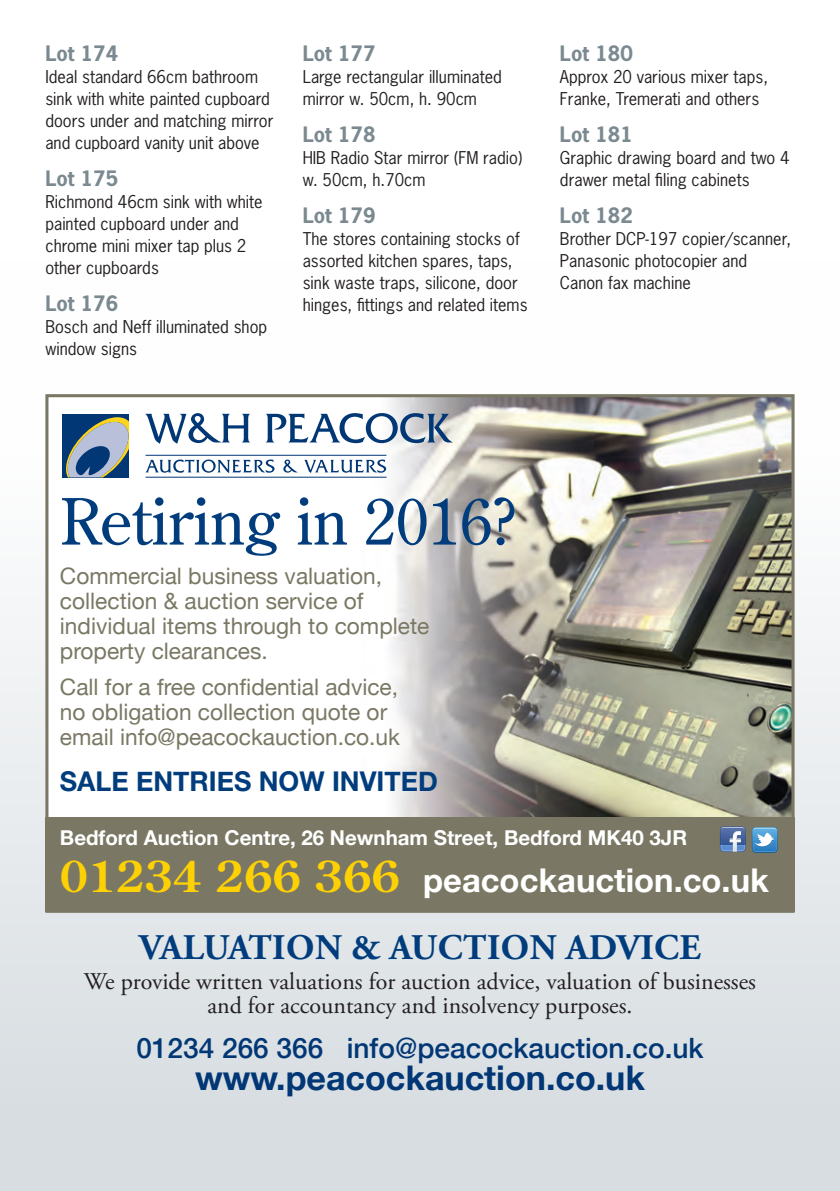
<style>
.page{position:relative;width:840px;height:1191px;background:#fff}
.page>*{position:absolute;margin:0;border:0;box-sizing:border-box;transform-origin:0 0}
.t1{font:63.6px "Century Old Style Std";color:#013d7d}
.Subtitle{font:700 36px "Adobe Garamond Pro";letter-spacing:.015em;color:#013d7d}
.Main_Paragraph{font:700 34px "Helvetica Neue";color:#013775}
.image_number{font:700 32.8px "Helvetica Neue";color:#fff}
.Main_Paragraph-2{font:500 28px "Helvetica Neue";color:#013775}
.t2{font:700 27.2px "Helvetica Neue";color:#013d7d}
.Main_Paragraph-3{font:24px "Adobe Garamond Pro";color:#231f20}
.t3{font:22.6px/25px "Helvetica Neue";color:#7a7864}
.image_number-2{font:700 20.4px "Helvetica Neue";color:#fff}
.LOT_NUM{font:700 20px "News Gothic Std";color:#7b8990}
.t4{font:16.6px/22px "News Gothic Std";color:#231f20}
.s1{font-family:"Century Old Style Std";font-size:43px;color:#fed105}
</style>
<div class="page">
<div style="left:0;top:261px;width:839px;height:930px;background:linear-gradient(to bottom,#fefdfb,#d4dade)"></div>
<div style="left:47px;top:396px;width:745px;height:515px;background:#fff"></div>
<img style="left:349px;top:398px;width:441px;height:418px">
<svg style="left:145px;top:413px;width:105px;height:31px"></svg>
<svg style="left:265px;top:413px;width:187px;height:30px"></svg>
<svg style="left:145px;top:459px;width:129px;height:14px"></svg>
<svg style="left:283px;top:459px;width:14px;height:13px"></svg>
<svg style="left:304px;top:459px;width:82px;height:14px"></svg>
<hr style="left:145px;top:455px;width:241px;height:1px;background:#013775">
<hr style="left:145px;top:477px;width:241px;height:1px;background:#013775">
<div style="left:63px;top:414px;width:66px;height:63px;background:#013775"></div>
<svg style="left:66px;top:417px;width:64px;height:60px"></svg>
<div style="left:45px;top:816px;width:749px;height:95px;background:#7a7864"></div>
<svg style="left:720px;top:826px;width:25px;height:26px"></svg>
<svg style="left:751px;top:827px;width:26px;height:26px"></svg>
<p class="LOT_NUM" style="left:45px;top:40px;width:74px">Lot 174</p>
<p class="t4" style="left:45px;top:66px;width:229px">Ideal standard 66cm bathroom sink with white painted cupboard doors under and matching mirror and cupboard vanity unit above</p>
<p class="LOT_NUM" style="left:45px;top:165px;width:74px">Lot 175</p>
<p class="t4" style="left:45px;top:191px;width:218px">Richmond 46cm sink with white painted cupboard under and chrome mini mixer tap plus 2 other cupboards</p>
<p class="LOT_NUM" style="left:45px;top:290px;width:74px">Lot 176</p>
<p class="t4" style="left:45px;top:316px;width:223px">Bosch and Neff illuminated shop window signs</p>
<p class="LOT_NUM" style="left:302px;top:40px;width:74px">Lot 177</p>
<p class="t4" style="left:302px;top:66px;width:200px">Large rectangular illuminated mirror w. 50cm, h. 90cm</p>
<p class="LOT_NUM" style="left:302px;top:121px;width:74px">Lot 178</p>
<p class="t4" style="left:302px;top:147px;width:221px">HIB Radio Star mirror (FM radio) w. 50cm, h.70cm</p>
<p class="LOT_NUM" style="left:302px;top:202px;width:74px">Lot 179</p>
<p class="t4" style="left:302px;top:228px;width:226px">The stores containing stocks of assorted kitchen spares, taps, sink waste traps, silicone, door hinges, fittings and related items</p>
<p class="LOT_NUM" style="left:559px;top:40px;width:74px">Lot 180</p>
<p class="t4" style="left:559px;top:66px;width:209px">Approx 20 various mixer taps,<br>Franke, Tremerati and others</p>
<p class="LOT_NUM" style="left:559px;top:121px;width:74px">Lot 181</p>
<p class="t4" style="left:559px;top:147px;width:231px">Graphic drawing board and two 4 drawer metal filing cabinets</p>
<p class="LOT_NUM" style="left:559px;top:202px;width:74px">Lot 182</p>
<p class="t4" style="left:559px;top:228px;width:233px">Brother DCP-197 copier/scanner,<br>Panasonic photocopier and<br>Canon fax machine</p>
<p class="t1" style="left:60px;top:480px;width:458px">Retiring in 2016?</p>
<p class="t3" style="left:60px;top:563px;width:371px">Commercial business valuation, collection &amp; auction service of individual items through to complete property clearances.</p>
<p class="t3" style="left:60px;top:674px;width:341px">Call for a free confidential advice, no obligation collection quote or email info@peacockauction.co.uk</p>
<p class="t2" style="left:60px;top:764px;width:379px">SALE ENTRIES NOW INVITED</p>
<p class="image_number-2" style="left:60px;top:825px;width:628px">Bedford Auction Centre, 26 Newnham Street, Bedford MK40 3JR</p>
<p class="image_number" style="left:60px;top:860px;width:710px"><span class="s1">01234 266 366</span> peacockauction.co.uk</p>
<p class="Subtitle" style="left:139px;top:927px;width:563px">VALUATION &amp; AUCTION ADVICE</p>
<p class="Main_Paragraph-3" style="left:84px;top:967px;width:673px">We provide written valuations for auction advice, valuation of businesses</p>
<p class="Main_Paragraph-3" style="left:207px;top:991px;width:426px">and for accountancy and insolvency purposes.</p>
<p class="Main_Paragraph-2" style="left:136px;top:1031px;width:568px">01234 266 366 info@peacockauction.co.uk</p>
<p class="Main_Paragraph" style="left:195px;top:1057px;width:451px">www.peacockauction.co.uk</p>
</div>
